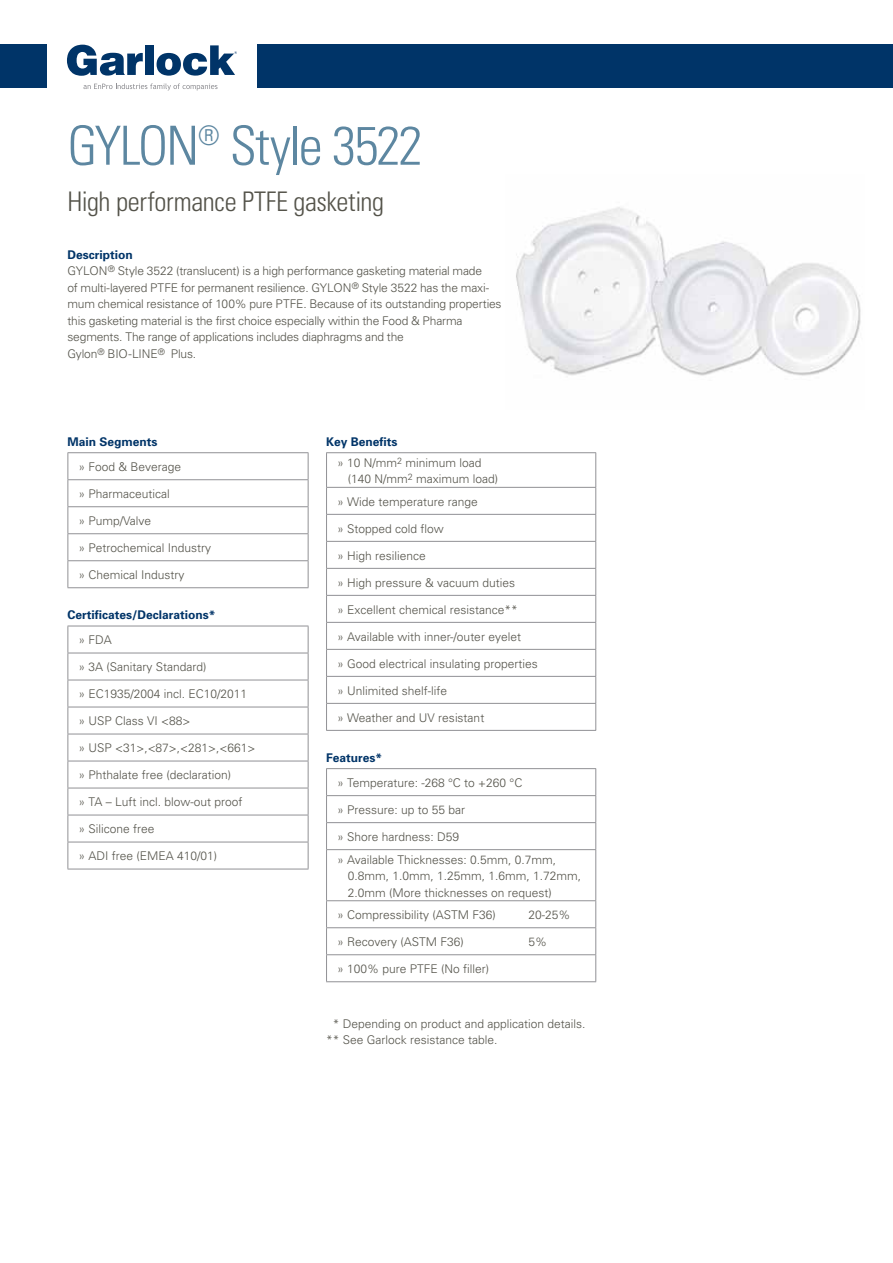
<style>
.page{position:relative;width:893px;height:1263px;background:#fff}
.page>*{position:absolute;margin:0;border:0;box-sizing:border-box;transform-origin:0 0}
.t1{font:300 condensed 54px "Univers";letter-spacing:-.035em;color:#5d87a1}
.t2{font:300 condensed 27px "Univers";letter-spacing:-.015em;color:#54534a}
.t3{font:300 12px/16.5px "Univers";color:#54534a}
.t4{font:700 12px "Univers";color:#003468}
.s1{font-weight:700;color:#003468}
</style>
<div class="page">
<img style="left:516px;top:207px;width:345px;height:169px">
<div style="left:0;top:45px;width:47px;height:43px;background:#003468"></div>
<svg style="left:83px;top:83px;width:135px;height:8px"></svg>
<svg style="left:67px;top:45px;width:76px;height:31px"></svg>
<div style="left:145px;top:45px;width:9px;height:30px;background:#003468"></div>
<svg style="left:157px;top:45px;width:80px;height:31px"></svg>
<div style="left:257px;top:45px;width:636px;height:43px;background:#003468"></div>
<hr style="left:68px;top:452px;width:240px;height:1px;background:#919195">
<hr style="left:68px;top:479px;width:240px;height:1px;background:#919195">
<hr style="left:68px;top:506px;width:240px;height:1px;background:#919195">
<hr style="left:68px;top:533px;width:240px;height:1px;background:#919195">
<hr style="left:68px;top:560px;width:240px;height:1px;background:#919195">
<svg style="left:68px;top:453px;width:1px;height:134px"></svg>
<svg style="left:308px;top:453px;width:1px;height:134px"></svg>
<hr style="left:68px;top:587px;width:240px;height:1px;background:#919195">
<hr style="left:68px;top:626px;width:240px;height:1px;background:#919195">
<hr style="left:68px;top:653px;width:240px;height:1px;background:#919195">
<hr style="left:68px;top:680px;width:240px;height:1px;background:#919195">
<hr style="left:68px;top:707px;width:240px;height:1px;background:#919195">
<hr style="left:68px;top:734px;width:240px;height:1px;background:#919195">
<hr style="left:68px;top:761px;width:240px;height:1px;background:#919195">
<hr style="left:68px;top:788px;width:240px;height:1px;background:#919195">
<hr style="left:68px;top:815px;width:240px;height:1px;background:#919195">
<hr style="left:68px;top:842px;width:240px;height:1px;background:#919195">
<svg style="left:68px;top:626px;width:1px;height:243px"></svg>
<svg style="left:308px;top:626px;width:1px;height:243px"></svg>
<hr style="left:68px;top:869px;width:240px;height:1px;background:#919195">
<hr style="left:326px;top:452px;width:270px;height:1px;background:#919195">
<hr style="left:326px;top:453px;width:1px;height:34px;background:#919195">
<hr style="left:595px;top:453px;width:1px;height:34px;background:#919195">
<hr style="left:326px;top:487px;width:270px;height:1px;background:#919195">
<hr style="left:326px;top:514px;width:270px;height:1px;background:#919195">
<hr style="left:326px;top:541px;width:270px;height:1px;background:#919195">
<hr style="left:326px;top:568px;width:270px;height:1px;background:#919195">
<hr style="left:326px;top:595px;width:270px;height:1px;background:#919195">
<hr style="left:326px;top:622px;width:270px;height:1px;background:#919195">
<hr style="left:326px;top:649px;width:270px;height:1px;background:#919195">
<hr style="left:326px;top:676px;width:270px;height:1px;background:#919195">
<hr style="left:326px;top:703px;width:270px;height:1px;background:#919195">
<svg style="left:326px;top:488px;width:1px;height:242px"></svg>
<svg style="left:595px;top:488px;width:1px;height:242px"></svg>
<hr style="left:326px;top:730px;width:270px;height:1px;background:#919195">
<svg style="left:326px;top:769px;width:1px;height:80px"></svg>
<hr style="left:326px;top:850px;width:1px;height:50px;background:#919195">
<svg style="left:326px;top:901px;width:1px;height:80px"></svg>
<hr style="left:326px;top:768px;width:270px;height:1px;background:#919195">
<hr style="left:326px;top:795px;width:270px;height:1px;background:#919195">
<hr style="left:326px;top:822px;width:270px;height:1px;background:#919195">
<svg style="left:595px;top:769px;width:1px;height:80px"></svg>
<hr style="left:326px;top:849px;width:270px;height:1px;background:#919195">
<hr style="left:595px;top:850px;width:1px;height:50px;background:#919195">
<hr style="left:326px;top:900px;width:270px;height:1px;background:#919195">
<hr style="left:326px;top:927px;width:270px;height:1px;background:#919195">
<hr style="left:326px;top:954px;width:270px;height:1px;background:#919195">
<svg style="left:595px;top:901px;width:1px;height:80px"></svg>
<hr style="left:326px;top:981px;width:270px;height:1px;background:#919195">
<h1 class="t1" style="left:68px;top:113px;width:356px">GYLON<sup>®</sup> Style 3522</h1>
<h2 class="t2" style="left:68px;top:185px;width:318px">High performance PTFE gasketing</h2>
<p class="t3" style="left:67px;top:246px;width:436px"><span class="s1">Description<br></span>GYLON<sup>®</sup> Style 3522 (translucent) is a high performance gasketing material made<br>of multi-layered PTFE for permanent resilience. GYLON<sup>®</sup> Style 3522 has the maxi&shy;mum chemical resistance of 100% pure PTFE. Because of its outstanding properties this gasketing material is the first choice especially within the Food &amp; Pharma segments. The range of applications includes diaphragms and the<br>Gylon<sup>®</sup> BIO-LINE<sup>®</sup> Plus.</p>
<p class="t4" style="left:68px;top:434px;width:92px">Main Segments</p>
<p class="t3" style="left:79px;top:458px;width:104px">» Food &amp; Beverage</p>
<p class="t3" style="left:79px;top:485px;width:93px">» Pharmaceutical</p>
<p class="t3" style="left:79px;top:512px;width:74px">» Pump/Valve</p>
<p class="t3" style="left:79px;top:539px;width:134px">» Petrochemical Industry</p>
<p class="t3" style="left:79px;top:566px;width:108px">» Chemical Industry</p>
<p class="t4" style="left:68px;top:607px;width:150px">Certificates/Declarations*</p>
<p class="t3" style="left:79px;top:631px;width:35px">» FDA</p>
<p class="t3" style="left:79px;top:658px;width:130px">» 3A (Sanitary Standard)</p>
<p class="t3" style="left:79px;top:685px;width:170px">» EC1935/2004 incl. EC10/2011</p>
<p class="t3" style="left:79px;top:712px;width:113px">» USP Class VI &lt;88&gt;</p>
<p class="t3" style="left:79px;top:739px;width:178px">» USP &lt;31&gt;,&lt;87&gt;,&lt;281&gt;,&lt;661&gt;</p>
<p class="t3" style="left:79px;top:766px;width:154px">» Phthalate free (declaration)</p>
<p class="t3" style="left:79px;top:793px;width:166px">» TA – Luft incl. blow-out proof</p>
<p class="t3" style="left:79px;top:820px;width:78px">» Silicone free</p>
<p class="t3" style="left:79px;top:847px;width:140px">» ADI free (EMEA 410/01)</p>
<p class="t3" style="left:337px;top:430px;width:146px;line-height:21px;text-indent:-11px"><span class="s1">Key Benefits<br></span>» 10 N/mm<sup>2</sup> minimum load</p>
<p class="t3" style="left:337px;top:467px;width:163px;line-height:22.5px;text-indent:11px">(140 N/mm<sup>2</sup> maximum load) » Wide temperature range</p>
<p class="t3" style="left:337px;top:520px;width:108px">» Stopped cold flow</p>
<p class="t3" style="left:337px;top:547px;width:90px">» High resilience</p>
<p class="t3" style="left:337px;top:574px;width:180px">» High pressure &amp; vacuum duties</p>
<p class="t3" style="left:337px;top:601px;width:182px">» Excellent chemical resistance**</p>
<p class="t3" style="left:337px;top:628px;width:185px">» Available with inner-/outer eyelet</p>
<p class="t3" style="left:337px;top:655px;width:202px">» Good electrical insulating properties</p>
<p class="t3" style="left:337px;top:682px;width:112px">» Unlimited shelf-life</p>
<p class="t3" style="left:337px;top:709px;width:149px">» Weather and UV resistant</p>
<p class="t4" style="left:326px;top:749px;width:58px">Features*</p>
<p class="t3" style="left:337px;top:774px;width:187px">» Temperature: -268 °C to +260 °C</p>
<p class="t3" style="left:337px;top:801px;width:130px">» Pressure: up to 55 bar</p>
<p class="t3" style="left:337px;top:825px;width:220px;line-height:22.5px">» Shore hardness: D59<br>» Available Thicknesses: 0.5mm, 0.7mm,</p>
<p class="t3" style="left:348px;top:867px;width:235px">0.8mm, 1.0mm, 1.25mm, 1.6mm, 1.72mm,<br>2.0mm (More thicknesses on request)</p>
<p class="t3" style="left:337px;top:906px;width:160px">» Compressibility (ASTM F36)</p>
<p class="t3" style="left:528px;top:906px;width:44px">20-25%</p>
<p class="t3" style="left:337px;top:933px;width:128px">» Recovery (ASTM F36)</p>
<p class="t3" style="left:528px;top:933px;width:20px">5%</p>
<p class="t3" style="left:337px;top:960px;width:154px">» 100% pure PTFE (No filler)</p>
<p class="t3" style="left:326px;top:1015px;width:261px;text-indent:7px">* Depending on product and application details. ** See Garlock resistance table.</p>
</div>
